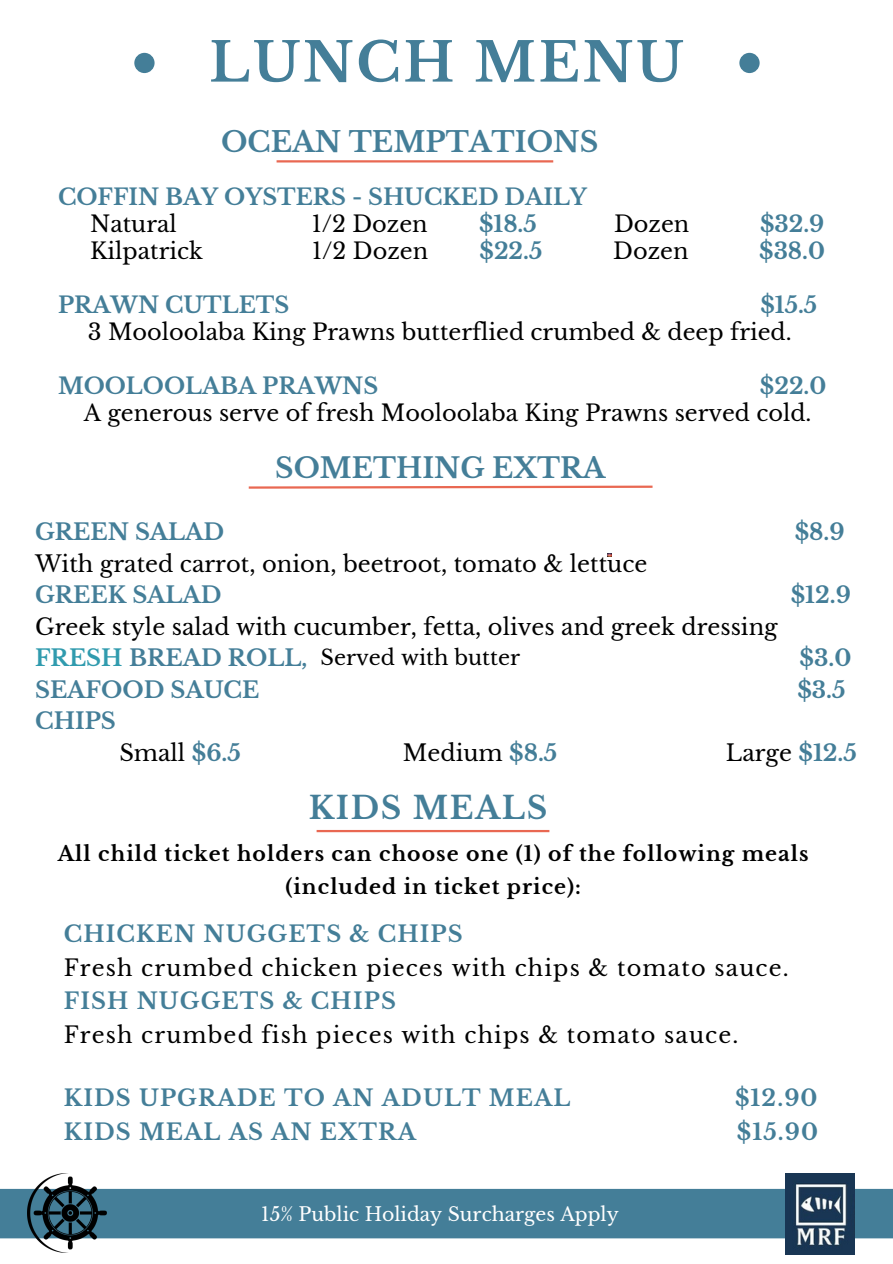
<style>
.page{position:relative;width:893px;height:1264px;background:#fff}
.page>*{position:absolute;margin:0;border:0;box-sizing:border-box;transform-origin:0 0}
.t1{font:700 54px "Libre Baskerville";letter-spacing:.05em;color:#447e98}
.t2{font:700 31.05px "Libre Baskerville";letter-spacing:.05em;color:#447e98}
.t3{font:700 28.05px "Libre Baskerville";color:#447e98}
.t4{font:700 27.75px "Libre Baskerville";color:#447e98}
.t5{font:22.65px "Libre Baskerville";color:#000}
.t6{font:700 22.65px "Libre Baskerville";color:#447e98}
.t7{font:22.5px "Libre Baskerville";letter-spacing:.05em;color:#000}
.t8{font:700 22.5px "Libre Baskerville";letter-spacing:.05em;color:#447e98}
.t9{font:22.35px "Libre Baskerville";color:#000}
.t10{font:700 22.35px "Libre Baskerville";color:#447e98}
.t11{font:21px "Libre Baskerville";color:#000}
.t12{font:700 20.4px "Libre Baskerville";letter-spacing:.05em;color:#000}
.t13{font:18.9px "Libre Baskerville";color:#fff}
.s1{color:#309bae}
.s2{font-weight:700;color:#447e98}
</style>
<div class="page">
<hr style="left:316px;top:830px;width:233px;height:2px;background:#e96852">
<div style="left:739px;top:53px;width:20px;height:20px;background:#447e98;border-radius:50%"></div>
<div style="left:134px;top:53px;width:20px;height:20px;background:#447e98;border-radius:50%"></div>
<div style="left:0;top:1188px;width:892px;height:50px;background:#447e98"></div>
<img style="left:785px;top:1173px;width:69px;height:80px">
<img style="left:28px;top:1173px;width:82px;height:79px">
<svg style="left:607px;top:553px;width:4px;height:3px"></svg>
<svg style="left:248px;top:485px;width:405px;height:4px"></svg>
<hr style="left:276px;top:160px;width:277px;height:2px;background:#e96852">
<p class="t1" style="left:209px;top:29px;width:476px">LUNCH MENU</p>
<p class="t3" style="left:221px;top:125px;width:378px">OCEAN TEMPTATIONS</p>
<p class="t10" style="left:58px;top:183px;width:530px">COFFIN BAY OYSTERS - SHUCKED DAILY</p>
<p class="t9" style="left:90px;top:210px;width:88px">Natural</p>
<p class="t9" style="left:312px;top:210px;width:117px">1/2 Dozen</p>
<p class="t10" style="left:479px;top:210px;width:59px">$18.5</p>
<p class="t9" style="left:614px;top:210px;width:77px">Dozen</p>
<p class="t10" style="left:760px;top:210px;width:66px">$32.9</p>
<p class="t9" style="left:90px;top:237px;width:114px">Kilpatrick</p>
<p class="t9" style="left:312px;top:237px;width:117px">1/2 Dozen</p>
<p class="t10" style="left:479px;top:237px;width:64px">$22.5</p>
<p class="t9" style="left:613px;top:237px;width:77px">Dozen</p>
<p class="t10" style="left:759px;top:237px;width:67px">$38.0</p>
<p class="t10" style="left:58px;top:291px;width:233px">PRAWN CUTLETS</p>
<p class="t10" style="left:760px;top:291px;width:58px">$15.5</p>
<p class="t9" style="left:88px;top:318px;width:705px">3 Mooloolaba King Prawns butterflied crumbed &amp; deep fried.</p>
<p class="t10" style="left:58px;top:372px;width:322px">MOOLOOLABA PRAWNS</p>
<p class="t10" style="left:759px;top:372px;width:68px">$22.0</p>
<p class="t9" style="left:84px;top:399px;width:729px">A generous serve of fresh Mooloolaba King Prawns served cold.</p>
<p class="t4" style="left:275px;top:451px;width:331px">SOMETHING EXTRA</p>
<p class="t6" style="left:35px;top:518px;width:191px">GREEN SALAD</p>
<p class="t6" style="left:794px;top:518px;width:51px">$8.9</p>
<p class="t5" style="left:35px;top:550px;width:613px">With grated carrot, onion, beetroot, tomato &amp; lettuce</p>
<p class="t6" style="left:35px;top:581px;width:188px">GREEK SALAD</p>
<p class="t6" style="left:790px;top:581px;width:62px">$12.9</p>
<p class="t5" style="left:35px;top:613px;width:744px">Greek style salad with cucumber, fetta, olives and greek dressing</p>
<p class="t6" style="left:35px;top:644px;width:274px"><span class="s1">FRESH</span> BREAD ROLL,</p>
<p class="t6" style="left:799px;top:644px;width:53px">$3.0</p>
<p class="t6" style="left:35px;top:676px;width:226px">SEAFOOD SAUCE</p>
<p class="t6" style="left:797px;top:676px;width:50px">$3.5</p>
<p class="t6" style="left:35px;top:707px;width:82px">CHIPS</p>
<p class="t5" style="left:119px;top:739px;width:123px">Small <span class="s2">$6.5</span></p>
<p class="t5" style="left:403px;top:739px;width:156px">Medium <span class="s2">$8.5</span></p>
<p class="t5" style="left:725px;top:739px;width:132px">Large <span class="s2">$12.5</span></p>
<p class="t11" style="left:320px;top:644px;width:201px">Served with butter</p>
<p class="t2" style="left:309px;top:788px;width:240px">KIDS MEALS</p>
<p class="t12" style="left:58px;top:841px;width:752px">All child ticket holders can choose one (1) of the following meals</p>
<p class="t12" style="left:285px;top:874px;width:297px">(included in ticket price):</p>
<p class="t8" style="left:64px;top:920px;width:400px">CHICKEN NUGGETS &amp; CHIPS</p>
<p class="t7" style="left:64px;top:953px;width:726px">Fresh crumbed chicken pieces with chips &amp; tomato sauce.</p>
<p class="t8" style="left:64px;top:987px;width:334px">FISH NUGGETS &amp; CHIPS</p>
<p class="t7" style="left:64px;top:1021px;width:676px">Fresh crumbed fish pieces with chips &amp; tomato sauce.</p>
<p class="t8" style="left:64px;top:1084px;width:508px">KIDS UPGRADE TO AN ADULT MEAL</p>
<p class="t8" style="left:735px;top:1084px;width:84px">$12.90</p>
<p class="t8" style="left:64px;top:1118px;width:353px">KIDS MEAL AS AN EXTRA</p>
<p class="t8" style="left:736px;top:1118px;width:83px">$15.90</p>
<p class="t13" style="left:261px;top:1202px;width:359px">15% Public Holiday Surcharges Apply</p>
</div>
